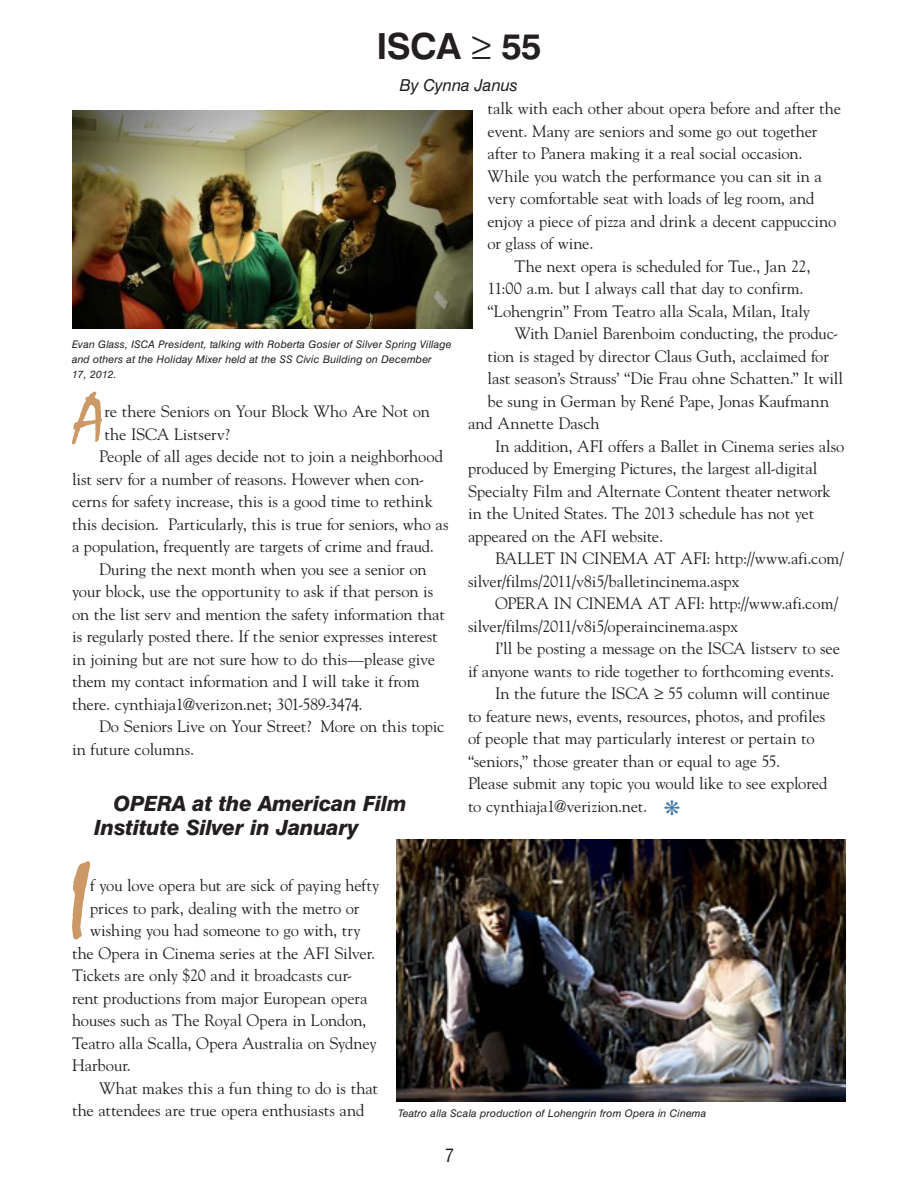
<style>
.page{position:relative;width:918px;height:1188px;background:#fff}
.page>*{position:absolute;margin:0;border:0;box-sizing:border-box;transform-origin:0 0}
.Body__no_indent{font:107.25px "Mistral";color:#cc9865}
.Body__no_indent-2{font:64.95px "Mistral";color:#cc9865}
.Heads__level_1{font:700 36px "Swiss 721 BT";letter-spacing:-.015em;color:#231f20}
.Heads__level_3{font:italic 800 21px/24px "Swiss 721 BT";letter-spacing:-.015em;color:#231f20}
.t1{font:condensed 18px "Swiss 721 BT";color:#231f20}
.Body{font:16.5px/22.5px "Goudy";letter-spacing:-.005em;color:#231f20}
.Body__no_indent-3{font:16.5px/22.5px "Goudy";letter-spacing:-.005em;color:#231f20}
.Bylines{font:italic 16.5px "Swiss 721 BT";color:#231f20}
.Captions{font:italic 10.5px/15px "Swiss 721 BT";letter-spacing:.015em;color:#231f20}
</style>
<div class="page">
<img style="left:72px;top:110px;width:400px;height:218px">
<img style="left:396px;top:839px;width:450px;height:263px">
<p class="Heads__level_1" style="left:376px;top:25px;width:167px">ISCA ≥ 55</p>
<p class="Bylines" style="left:400px;top:75px;width:120px">By Cynna Janus</p>
<p class="Captions" style="left:72px;top:336px;width:381px">Evan Glass, ISCA President, talking with Roberta Gosier of Silver Spring Village and others at the Holiday Mixer held at the SS Civic Building on December<br>17, 2012.</p>
<p class="Body__no_indent-2" style="left:73px;top:381px;width:33px">A</p>
<p class="Body__no_indent-3" style="left:105px;top:400px;width:327px">re there Seniors on Your Block Who Are Not on the ISCA Listserv?</p>
<p class="Body" style="left:72px;top:445px;width:378px;text-indent:27px">People of all ages decide not to join a neighborhood list serv for a number of reasons. However when con&shy;cerns for safety increase, this is a good time to rethink this decision. Particularly, this is true for seniors, who as a population, frequently are targets of crime and fraud.</p>
<p class="Body" style="left:72px;top:557px;width:374px;text-indent:27px">During the next month when you see a senior on your block, use the opportunity to ask if that person is on the list serv and mention the safety information that is regularly posted there. If the senior expresses interest in joining but are not sure how to do this—please give them my contact information and I will take it from there. cynthiaja1@verizon.net; 301-589-3474.</p>
<p class="Body" style="left:72px;top:715px;width:374px;text-indent:27px">Do Seniors Live on Your Street? More on this topic in future columns.</p>
<p class="Heads__level_3" style="left:94px;top:791px;width:314px;text-indent:19px">OPERA at the American Film<br>Institute Silver in January</p>
<p class="Body" style="left:488px;top:97px;width:355px">talk with each other about opera before and after the event. Many are seniors and some go out together after to Panera making it a real social occasion.<br>While you watch the performance you can sit in a very comfortable seat with loads of leg room, and enjoy a piece of pizza and drink a decent cappuccino or glass of wine.</p>
<p class="Body" style="left:488px;top:254px;width:325px;text-indent:27px">The next opera is scheduled for Tue., Jan 22,<br>11:00 a.m. but I always call that day to confirm. “Lohengrin” From Teatro alla Scala, Milan, Italy</p>
<p class="Body" style="left:514px;top:322px;width:325px">With Daniel Barenboim conducting, the produc-</p>
<p class="Body" style="left:488px;top:344px;width:343px">tion is staged by director Claus Guth, acclaimed for</p>
<p class="Body" style="left:488px;top:367px;width:357px">last season’s Strauss’ “Die Frau ohne Schatten.” It will</p>
<p class="Body" style="left:488px;top:389px;width:343px">be sung in German by René Pape, Jonas Kaufmann</p>
<p class="Body" style="left:468px;top:412px;width:133px">and Annette Dasch</p>
<p class="Body" style="left:468px;top:434px;width:378px;text-indent:27px">In addition, AFI offers a Ballet in Cinema series also produced by Emerging Pictures, the largest all-digital Specialty Film and Alternate Content theater network in the United States. The 2013 schedule has not yet appeared on the AFI website.</p>
<p class="Body" style="left:468px;top:547px;width:378px;text-indent:27px">BALLET IN CINEMA AT AFI: http://www.afi.com/ silver/films/2011/v8i5/balletincinema.aspx</p>
<p class="Body" style="left:468px;top:592px;width:372px;text-indent:27px">OPERA IN CINEMA AT AFI: http://www.afi.com/ silver/films/2011/v8i5/operaincinema.aspx</p>
<p class="Body" style="left:468px;top:637px;width:374px;text-indent:27px">I’ll be posting a message on the ISCA listserv to see if anyone wants to ride together to forthcoming events.</p>
<p class="Body" style="left:468px;top:682px;width:364px;text-indent:27px">In the future the ISCA ≥ 55 column will continue to feature news, events, resources, photos, and profiles of people that may particularly interest or pertain to “seniors,” those greater than or equal to age 55.<br>Please submit any topic you would like to see explored to cynthiaja1@verizion.net.</p>
<p class="Body__no_indent" style="left:68px;top:839px;width:23px">I</p>
<p class="Body__no_indent-3" style="left:90px;top:874px;width:291px">f you love opera but are sick of paying hefty</p>
<p class="Body__no_indent-3" style="left:90px;top:896px;width:271px">prices to park, dealing with the metro or</p>
<p class="Body__no_indent-3" style="left:90px;top:919px;width:272px">wishing you had someone to go with, try</p>
<p class="Body__no_indent-3" style="left:72px;top:941px;width:305px">the Opera in Cinema series at the AFI Silver.</p>
<p class="Body__no_indent-3" style="left:72px;top:964px;width:282px">Tickets are only $20 and it broadcasts cur-</p>
<p class="Body__no_indent-3" style="left:72px;top:986px;width:297px">rent productions from major European opera</p>
<p class="Body__no_indent-3" style="left:72px;top:1009px;width:296px">houses such as The Royal Opera in London,</p>
<p class="Body__no_indent-3" style="left:72px;top:1031px;width:306px">Teatro alla Scalla, Opera Australia on Sydney</p>
<p class="Body__no_indent-3" style="left:72px;top:1054px;width:61px">Harbour.</p>
<p class="Body" style="left:72px;top:1076px;width:308px;text-indent:27px">What makes this a fun thing to do is that the attendees are true opera enthusiasts and</p>
<p class="Captions" style="left:398px;top:1106px;width:310px">Teatro alla Scala production of Lohengrin from Opera in Cinema</p>
<p class="t1" style="left:445px;top:1145px;width:10px">7</p>
</div>
